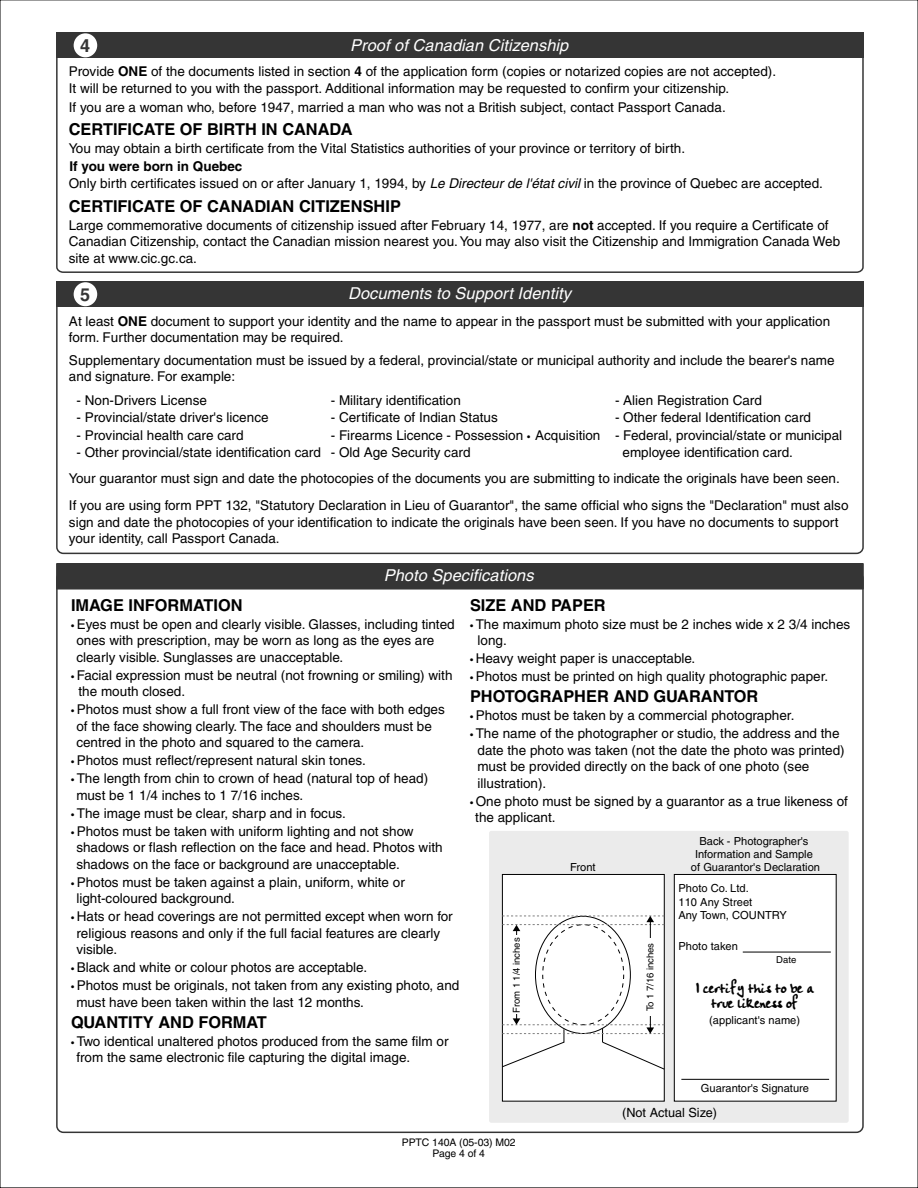
<style>
.page{position:relative;width:918px;height:1188px;background:#fff}
.page>*{position:absolute;margin:0;border:0;box-sizing:border-box;transform-origin:0 0}
.t1{font:700 18px "Helvetica";color:#353535}
.t2{font:17.4px/15.9px "Handwriting";color:#000;text-align:center}
.t3{font:700 16.35px "Helvetica";color:#000}
.t4{font:italic 16.35px "Helvetica";letter-spacing:.005em;color:#fff}
.t5{font:13.5px/16.5px "Helvetica";color:#000}
.t6{font:12.75px "Helvetica";color:#000}
.t7{font:11.1px/13.4px "Helvetica";color:#000}
.t8{font:10.5px/11.2px "Helvetica";letter-spacing:-.005em;color:#000;text-align:center}
.t9{font:9.45px "Helvetica";letter-spacing:-.005em;color:#000}
.s1{font-weight:700}
.s2{font-style:italic}
.s3{font-size:9px}
</style>
<div class="page">
<div style="left:56px;top:281px;width:808px;height:25px;background:#353535"></div>
<svg style="left:56px;top:58px;width:808px;height:215px"></svg>
<div style="left:56px;top:33px;width:808px;height:25px;background:#353535"></div>
<div style="left:74px;top:33px;width:23px;height:24px;background:#fff;border-radius:50%"></div>
<div style="left:74px;top:282px;width:23px;height:24px;background:#fff;border-radius:50%"></div>
<div style="left:56px;top:571px;width:808px;height:562px;background:#fff;border:1px solid #353535;border-radius:6px"></div>
<div style="left:56px;top:563px;width:808px;height:27px;background:#353535;border:1px solid #353535"></div>
<div style="left:489px;top:831px;width:360px;height:292px;background:#ebebeb;border-radius:2px"></div>
<div style="left:502px;top:874px;width:163px;height:227px;background:#fff;border:1px solid #000"></div>
<div style="left:535px;top:916px;width:96px;height:118px;background:#fff;border:1px solid #000;border-radius:50%"></div>
<hr style="left:516px;top:929px;width:1px;height:92px;background:#000">
<div style="left:512px;top:935px;width:9px;height:79px;background:#fff"></div>
<hr style="left:650px;top:920px;width:1px;height:108px;background:#000">
<svg style="left:502px;top:916px;width:162px;height:15px"></svg>
<svg style="left:502px;top:1018px;width:163px;height:52px"></svg>
<div style="left:645px;top:938px;width:11px;height:77px;background:#fff"></div>
<div style="left:674px;top:874px;width:162px;height:227px;background:#fff;border:1px solid #000"></div>
<hr style="left:743px;top:952px;width:88px;height:1px;background:#000">
<hr style="left:681px;top:1079px;width:148px;height:1px;background:#000">
<p class="t4" style="left:350px;top:36px;width:220px">Proof of Canadian Citizenship</p>
<p class="t5" style="left:69px;top:65px;width:709px">Provide <span class="s1">ONE</span> of the documents listed in section <span class="s1">4</span> of the application form (copies or notarized copies are not accepted).<br>It will be returned to you with the passport. Additional information may be requested to confirm your citizenship.</p>
<p class="t5" style="left:69px;top:100px;width:658px">If you are a woman who, before 1947, married a man who was not a British subject, contact Passport Canada.</p>
<p class="t3" style="left:69px;top:123px;width:285px">CERTIFICATE OF BIRTH IN CANADA</p>
<p class="t5" style="left:69px;top:141px;width:618px">You may obtain a birth certificate from the Vital Statistics authorities of your province or territory of birth.</p>
<p class="t5" style="left:69px;top:159px;width:756px;line-height:17px"><span class="s1">If you were born in Quebec<br></span>Only birth certificates issued on or after January 1, 1994, by <span class="s2">Le Directeur de l'état civil</span> in the province of Quebec are accepted.</p>
<p class="t3" style="left:69px;top:200px;width:334px">CERTIFICATE OF CANADIAN CITIZENSHIP</p>
<p class="t5" style="left:69px;top:218px;width:773px">Large commemorative documents of citizenship issued after February 14, 1977, are <span class="s1">not</span> accepted. If you require a Certificate of<br>Canadian Citizenship, contact the Canadian mission nearest you.You may also visit the Citizenship and Immigration Canada Web site at www.cic.gc.ca.</p>
<h1 class="t1" style="left:80px;top:39px;width:12px">4</h1>
<p class="t4" style="left:348px;top:284px;width:224px">Documents to Support Identity</p>
<p class="t5" style="left:69px;top:314px;width:763px">At least <span class="s1">ONE</span> document to support your identity and the name to appear in the passport must be submitted with your application form. Further documentation may be required.</p>
<p class="t5" style="left:69px;top:353px;width:767px">Supplementary documentation must be issued by a federal, provincial/state or municipal authority and include the bearer's name and signature. For example:</p>
<h1 class="t1" style="left:80px;top:288px;width:12px">5</h1>
<p class="t5" style="left:77px;top:393px;width:132px">- Non-Drivers License</p>
<p class="t5" style="left:77px;top:411px;width:194px">- Provincial/state driver's licence</p>
<p class="t5" style="left:77px;top:428px;width:169px">- Provincial health care card</p>
<p class="t5" style="left:77px;top:445px;width:246px">- Other provincial/state identification card</p>
<p class="t5" style="left:331px;top:393px;width:132px">- Military identification</p>
<p class="t5" style="left:331px;top:411px;width:169px">- Certificate of Indian Status</p>
<p class="t5" style="left:331px;top:428px;width:271px">- Firearms Licence - Possession <span class="s3">•</span> Acquisition</p>
<p class="t5" style="left:331px;top:445px;width:141px">- Old Age Security card</p>
<p class="t5" style="left:615px;top:393px;width:148px">- Alien Registration Card</p>
<p class="t5" style="left:615px;top:411px;width:198px">- Other federal Identification card</p>
<p class="t5" style="left:623px;top:428px;width:221px;line-height:17.2px;text-indent:-8px">- Federal, provincial/state or municipal employee identification card.</p>
<p class="t5" style="left:69px;top:467px;width:781px;line-height:26.8px">Your guarantor must sign and date the photocopies of the documents you are submitting to indicate the originals have been seen.<br>If you are using form PPT 132, "Statutory Declaration in Lieu of Guarantor", the same official who signs the "Declaration" must also</p>
<p class="t5" style="left:69px;top:515px;width:771px">sign and date the photocopies of your identification to indicate the originals have been seen. If you have no documents to support your identity, call Passport Canada.</p>
<p class="t4" style="left:384px;top:565px;width:151px">Photo Specifications</p>
<p class="t3" style="left:71px;top:599px;width:173px">IMAGE INFORMATION</p>
<p class="t5" style="left:76px;top:617px;width:380px;text-indent:-5px"><span class="s3">•</span> Eyes must be open and clearly visible. Glasses, including tinted ones with prescription, may be worn as long as the eyes are clearly visible. Sunglasses are unacceptable.</p>
<p class="t5" style="left:79px;top:668px;width:376px;text-indent:-8px"><span class="s3">•</span> Facial expression must be neutral (not frowning or smiling) with the mouth closed.</p>
<p class="t5" style="left:76px;top:703px;width:370px;text-indent:-5px"><span class="s3">•</span> Photos must show a full front view of the face with both edges of the face showing clearly. The face and shoulders must be centred in the photo and squared to the camera.</p>
<p class="t5" style="left:71px;top:754px;width:296px"><span class="s3">•</span> Photos must reflect/represent natural skin tones.</p>
<p class="t5" style="left:76px;top:772px;width:353px;text-indent:-5px"><span class="s3">•</span> The length from chin to crown of head (natural top of head) must be 1 1/4 inches to 1 7/16 inches.</p>
<p class="t5" style="left:71px;top:806px;width:276px"><span class="s3">•</span> The image must be clear, sharp and in focus.</p>
<p class="t5" style="left:76px;top:824px;width:368px;text-indent:-5px"><span class="s3">•</span> Photos must be taken with uniform lighting and not show shadows or flash reflection on the face and head. Photos with shadows on the face or background are unacceptable.</p>
<p class="t5" style="left:76px;top:875px;width:330px;text-indent:-5px"><span class="s3">•</span> Photos must be taken against a plain, uniform, white or light-coloured background.</p>
<p class="t5" style="left:76px;top:910px;width:378px;text-indent:-5px"><span class="s3">•</span> Hats or head coverings are not permitted except when worn for religious reasons and only if the full facial features are clearly visible.</p>
<p class="t5" style="left:71px;top:961px;width:298px"><span class="s3">•</span> Black and white or colour photos are acceptable.</p>
<p class="t5" style="left:76px;top:979px;width:385px;text-indent:-5px"><span class="s3">•</span> Photos must be originals, not taken from any existing photo, and must have been taken within the last 12 months.</p>
<p class="t3" style="left:71px;top:1016px;width:197px">QUANTITY AND FORMAT</p>
<p class="t5" style="left:76px;top:1034px;width:374px;text-indent:-5px"><span class="s3">•</span> Two identical unaltered photos produced from the same film or from the same electronic file capturing the digital image.</p>
<p class="t3" style="left:470px;top:599px;width:137px">SIZE AND PAPER</p>
<p class="t5" style="left:478px;top:617px;width:374px;text-indent:-8px"><span class="s3">•</span> The maximum photo size must be 2 inches wide x 2 3/4 inches long.</p>
<p class="t5" style="left:470px;top:652px;width:227px"><span class="s3">•</span> Heavy weight paper is unacceptable.</p>
<p class="t5" style="left:470px;top:670px;width:360px"><span class="s3">•</span> Photos must be printed on high quality photographic paper.</p>
<p class="t3" style="left:470px;top:691px;width:290px">PHOTOGRAPHER AND GUARANTOR</p>
<p class="t5" style="left:470px;top:709px;width:326px"><span class="s3">•</span> Photos must be taken by a commercial photographer.</p>
<p class="t5" style="left:478px;top:727px;width:369px;text-indent:-8px"><span class="s3">•</span> The name of the photographer or studio, the address and the date the photo was taken (not the date the photo was printed) must be provided directly on the back of one photo (see illustration).</p>
<p class="t5" style="left:475px;top:794px;width:374px;text-indent:-5px"><span class="s3">•</span> One photo must be signed by a guarantor as a true likeness of the applicant.</p>
<p class="t7" style="left:570px;top:861px;width:27px">Front</p>
<p class="t9" style="left:513px;top:1013px;width:76px;rotate:-90deg">From 1 1/4 inches</p>
<p class="t9" style="left:647px;top:1011px;width:70px;rotate:-90deg">To 1 7/16 inches</p>
<p class="t7" style="left:691px;top:836px;width:131px;line-height:12.8px;text-align:center">Back - Photographer's<br>Information and Sample of Guarantor's Declaration</p>
<p class="t7" style="left:678px;top:883px;width:110px">Photo Co. Ltd.<br>110 Any Street<br>Any Town, COUNTRY</p>
<p class="t7" style="left:678px;top:941px;width:61px">Photo taken</p>
<p class="t9" style="left:776px;top:956px;width:22px">Date</p>
<p class="t2" style="left:695px;top:980px;width:120px">I certify this to be a true likeness of</p>
<p class="t7" style="left:709px;top:1015px;width:92px">(applicant's name)</p>
<p class="t7" style="left:701px;top:1082px;width:110px">Guarantor's Signature</p>
<p class="t6" style="left:622px;top:1107px;width:97px">(Not Actual Size)</p>
<p class="t8" style="left:402px;top:1138px;width:115px">PPTC 140A (05-03) M02<br>Page 4 of 4</p>
</div>
